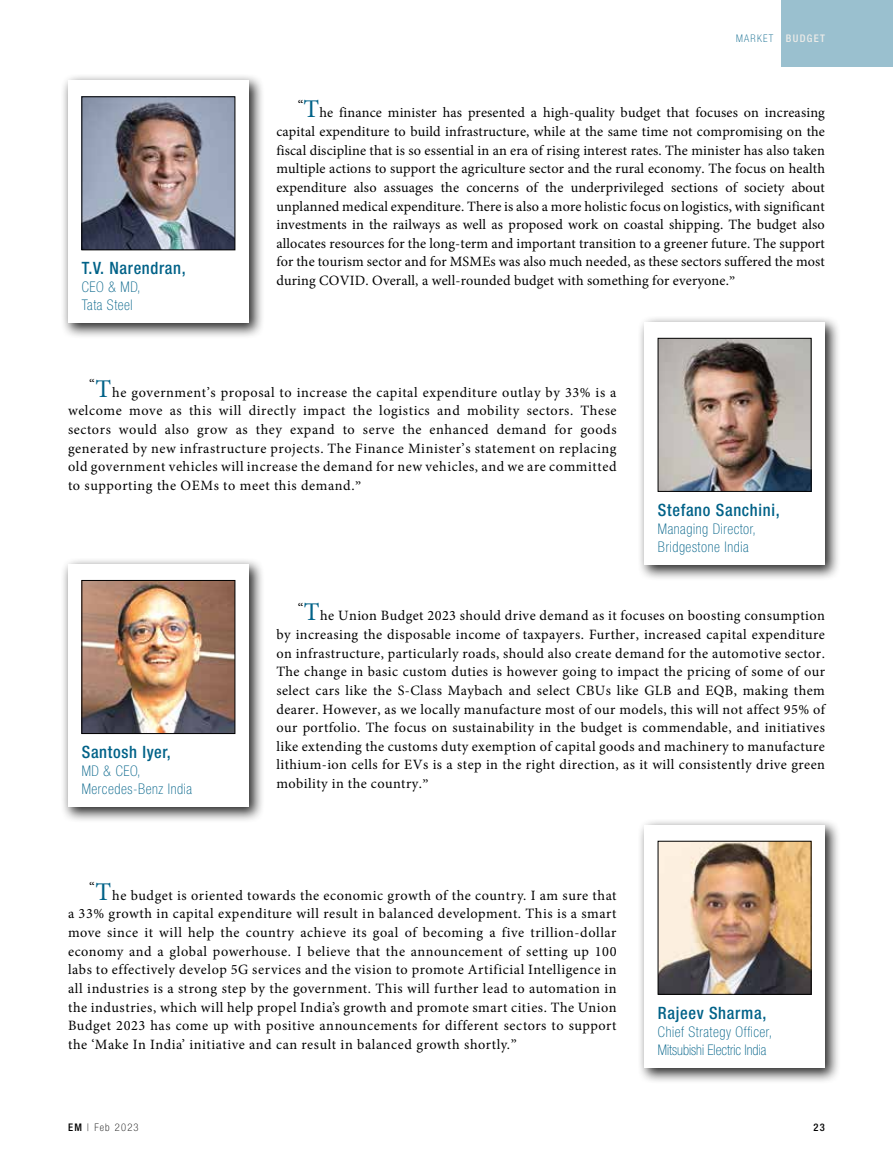
<style>
.page{position:relative;width:893px;height:1161px;background:#fff}
.page>*{position:absolute;margin:0;border:0;box-sizing:border-box;transform-origin:0 0}
.t1{font:500 condensed 16.95px "Helvetica Neue LT Std";letter-spacing:.04em;color:#006288}
.t2{font:100 condensed 14.7px/18px "Helvetica Neue LT Std";letter-spacing:.04em;color:#006288}
.t3{font:100 condensed 14.7px/18px "Helvetica Neue LT Std";color:#006288}
.t4{font:14.25px/18.6px "Minion Pro";letter-spacing:.03em;color:#000;text-align:justify}
.t5{font:100 condensed 10.5px "Helvetica Neue LT Std";letter-spacing:.12em;color:#006288}
.t6{font:100 condensed 10.5px "Helvetica Neue LT Std";letter-spacing:.12em;color:#000}
.t7{font:500 condensed 10.5px "Helvetica Neue LT Std";color:#000}
.s1{font-weight:500;color:#ecebe8}
.s2{font-size:25.5px;color:#006288}
.s3{font-weight:500}
</style>
<div class="page">
<div style="left:781px;top:0;width:112px;height:67px;background:#9ac0cf"></div>
<div style="left:61px;top:557px;width:204px;height:266px;background:#000;opacity:.85"></div>
<div style="left:68px;top:564px;width:181px;height:243px;background:#fff"></div>
<div style="left:637px;top:315px;width:204px;height:265px;background:#000;opacity:.85"></div>
<div style="left:644px;top:322px;width:181px;height:242px;background:#fff"></div>
<img style="left:84px;top:582px;width:149px;height:149px">
<div style="left:82px;top:580px;width:153px;height:153px;border:1px solid #000"></div>
<img style="left:660px;top:340px;width:149px;height:149px">
<div style="left:637px;top:818px;width:204px;height:265px;background:#000;opacity:.85"></div>
<div style="left:644px;top:825px;width:181px;height:242px;background:#fff"></div>
<img style="left:660px;top:843px;width:149px;height:149px">
<div style="left:658px;top:841px;width:153px;height:153px;border:1px solid #000"></div>
<div style="left:61px;top:74px;width:204px;height:265px;background:#000;opacity:.85"></div>
<div style="left:68px;top:81px;width:181px;height:242px;background:#fff"></div>
<img style="left:84px;top:99px;width:149px;height:149px">
<p class="t1" style="left:82px;top:258px;width:106px">T.V. Narendran,</p>
<p class="t2" style="left:82px;top:278px;width:60px">CEO &amp; MD,<br>Tata Steel</p>
<p class="t5" style="left:736px;top:32px;width:90px">MARKET <span class="s1">BUDGET</span></p>
<p class="t4" style="left:276px;top:104px;width:550px;text-indent:21px">“<span class="s2">T</span>he finance minister has presented a high-quality budget that focuses on increasing capital expenditure to build infrastructure, while at the same time not compromising on the fiscal discipline that is so essential in an era of rising interest rates. The minister has also taken multiple actions to support the agriculture sector and the rural economy. The focus on health expenditure also assuages the concerns of the underprivileged sections of society about unplanned medical expenditure. There is also a more holistic focus on logistics, with significant investments in the railways as well as proposed work on coastal shipping. The budget also allocates resources for the long-term and important transition to a greener future. The support for the tourism sector and for MSMEs was also much needed, as these sectors suffered the most during COVID. Overall, a well-rounded budget with something for everyone.</p>
<p class="t4" style="left:729px;top:264px;width:8px">„</p>
<p class="t4" style="left:68px;top:383px;width:550px;text-indent:21px">“<span class="s2">T</span>he government’s proposal to increase the capital expenditure outlay by 33% is a welcome move as this will directly impact the logistics and mobility sectors. These sectors would also grow as they expand to serve the enhanced demand for goods generated by new infrastructure projects. The Finance Minister’s statement on replacing old government vehicles will increase the demand for new vehicles, and we are committed to supporting the OEMs to meet this demand.</p>
<p class="t4" style="left:355px;top:469px;width:8px">„</p>
<p class="t1" style="left:658px;top:500px;width:123px">Stefano Sanchini,</p>
<p class="t2" style="left:658px;top:519px;width:100px">Managing Director,<br>Bridgestone India</p>
<p class="t1" style="left:82px;top:742px;width:91px">Santosh Iyer,</p>
<p class="t2" style="left:82px;top:761px;width:112px">MD &amp; CEO,<br>Mercedes-Benz India</p>
<p class="t4" style="left:276px;top:606px;width:550px;text-indent:21px">“<span class="s2">T</span>he Union Budget 2023 should drive demand as it focuses on boosting consumption by increasing the disposable income of taxpayers. Further, increased capital expenditure on infrastructure, particularly roads, should also create demand for the automotive sector.<br>The change in basic custom duties is however going to impact the pricing of some of our select cars like the S-Class Maybach and select CBUs like GLB and EQB, making them dearer. However, as we locally manufacture most of our models, this will not affect 95% of our portfolio. The focus on sustainability in the budget is commendable, and initiatives like extending the customs duty exemption of capital goods and machinery to manufacture lithium-ion cells for EVs is a step in the right direction, as it will consistently drive green mobility in the country.</p>
<p class="t4" style="left:422px;top:767px;width:8px">„</p>
<p class="t4" style="left:68px;top:886px;width:550px;text-indent:21px">“<span class="s2">T</span>he budget is oriented towards the economic growth of the country. I am sure that a 33% growth in capital expenditure will result in balanced development. This is a smart move since it will help the country achieve its goal of becoming a five trillion-dollar economy and a global powerhouse. I believe that the announcement of setting up 100 labs to effectively develop 5G services and the vision to promote Artificial Intelligence in all industries is a strong step by the government. This will further lead to automation in the industries, which will help propel India’s growth and promote smart cities. The Union Budget 2023 has come up with positive announcements for different sectors to support the ‘Make In India’ initiative and can result in balanced growth shortly.</p>
<p class="t4" style="left:511px;top:1027px;width:8px">„</p>
<p class="t1" style="left:658px;top:1002px;width:110px">Rajeev Sharma,</p>
<p class="t3" style="left:658px;top:1022px;width:116px">Chief Strategy Officer,<br>Mitsubishi Electric India</p>
<p class="t6" style="left:68px;top:1121px;width:72px"><span class="s3">EM</span> | Feb 2023</p>
<p class="t7" style="left:814px;top:1121px;width:13px">23</p>
</div>
